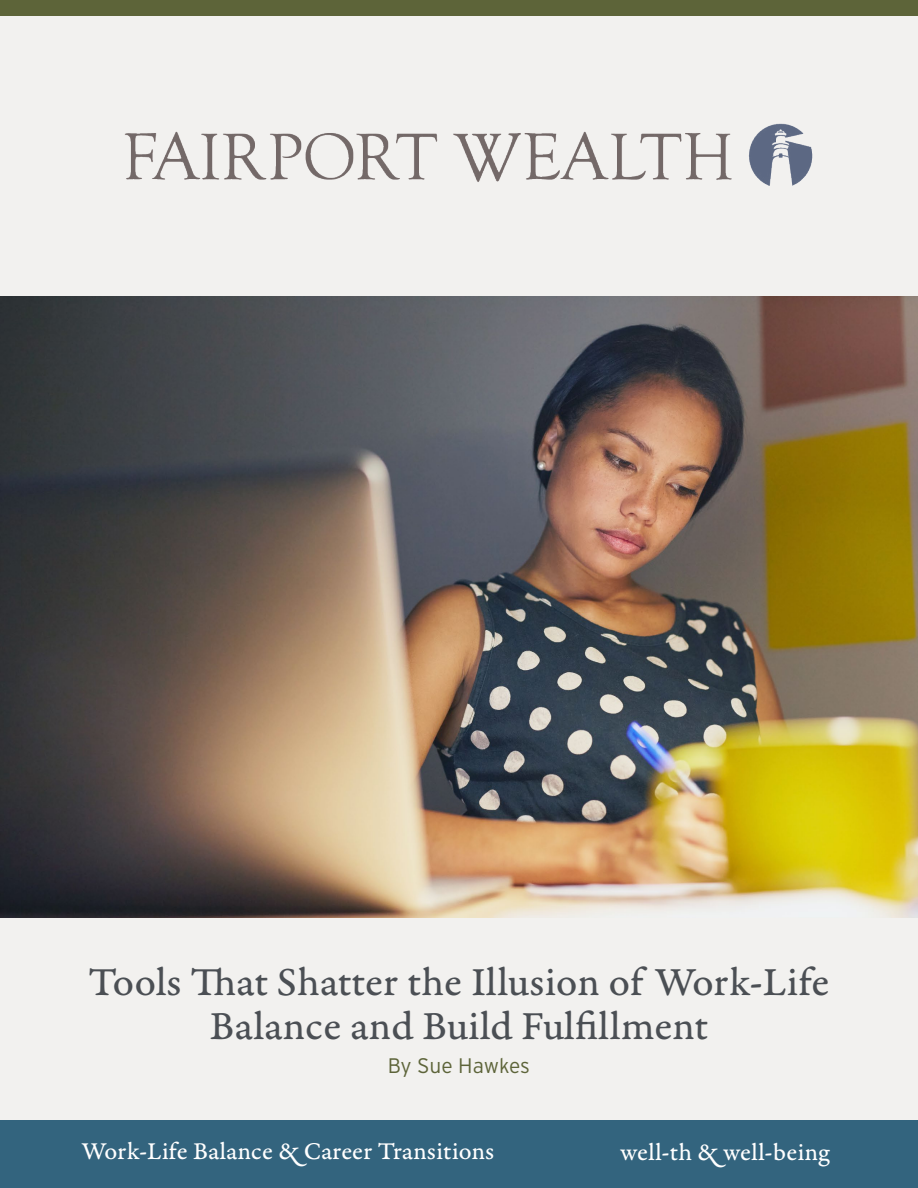
<style>
.page{position:relative;width:918px;height:1188px;background:#f2f1ef}
.page>*{position:absolute;margin:0;border:0;box-sizing:border-box;transform-origin:0 0}
.t1{font:42px/43.5px "Garamond Premr Pro Capt";letter-spacing:.005em;color:#4b4f54;text-align:center}
.t2{font:25.5px "Garamond Premr Pro Capt";letter-spacing:.005em;color:#fff}
.t3{font:300 21px "Interstate";letter-spacing:-.01em;color:#5d6439}
</style>
<div class="page">
<img style="left:0;top:297px;width:918px;height:621px">
<div style="left:0;top:1120px;width:918px;height:68px;background:#33647e"></div>
<div style="left:0;top:0;width:918px;height:16px;background:#5d6439"></div>
<img style="left:124px;top:123px;width:689px;height:63px">
<p class="t1" style="left:88px;top:961px;width:743px">Tools That Shatter the Illusion of Work-Life<br>Balance and Build Fulfillment</p>
<p class="t3" style="left:388px;top:1054px;width:144px">By Sue Hawkes</p>
<p class="t2" style="left:82px;top:1135px;width:414px">Work-Life Balance &amp; Career Transitions</p>
<p class="t2" style="left:620px;top:1136px;width:212px">well-th &amp; well-being</p>
</div>
